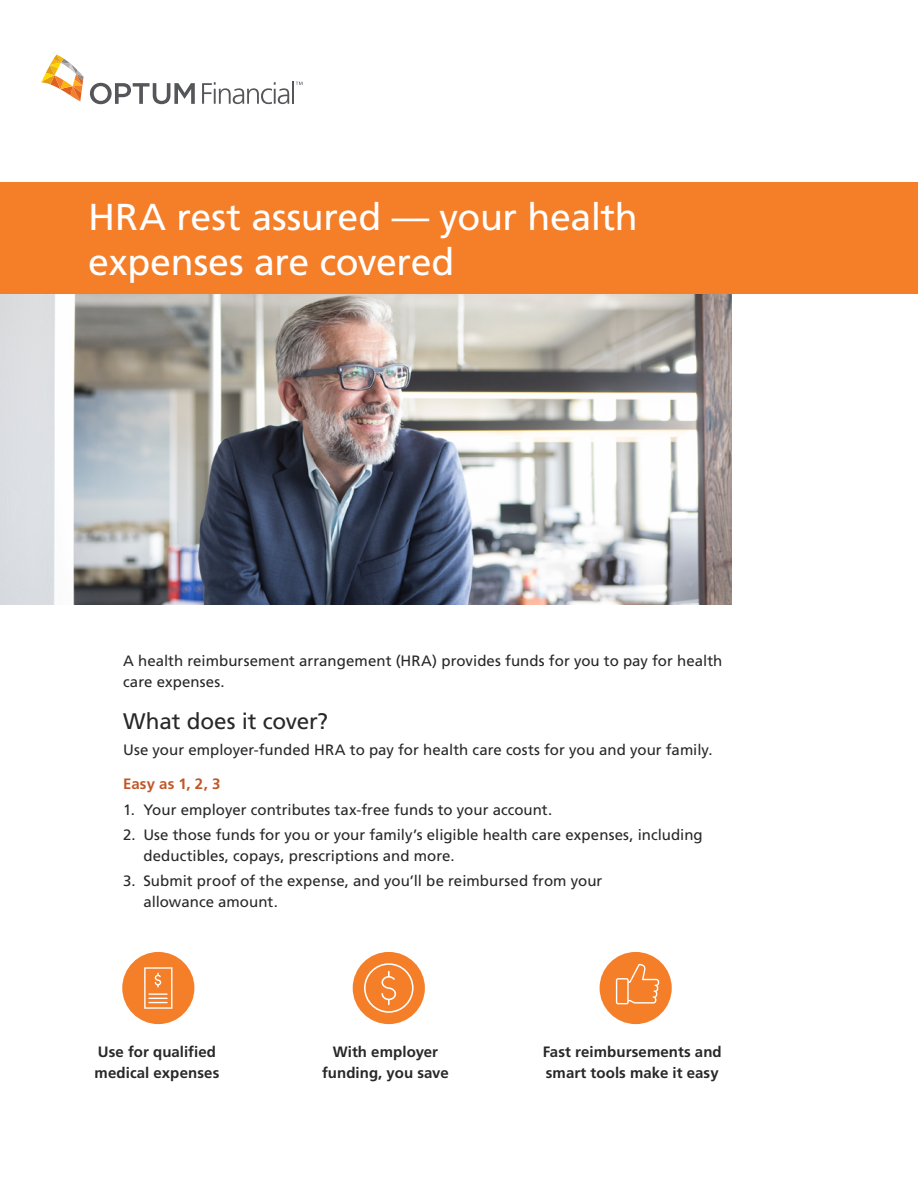
<style>
.page{position:relative;width:918px;height:1188px;background:#fff}
.page>*{position:absolute;margin:0;border:0;box-sizing:border-box;transform-origin:0 0}
.t1{font:37.5px/45px "Frutiger LT Pro";letter-spacing:-.01em;color:#fff}
.t2{font:22.5px "Frutiger LT Pro";letter-spacing:-.005em;color:#292829}
.t3{font:15px/21px "Frutiger LT Pro";letter-spacing:.005em;color:#292829}
.t4{font:700 15px/21px "Frutiger LT Pro";letter-spacing:.005em;color:#292829}
.t5{font:700 15px "Frutiger LT Pro";letter-spacing:.01em;color:#c15727}
</style>
<div class="page">
<img style="left:0;top:294px;width:731px;height:310px">
<svg style="left:202px;top:82px;width:87px;height:22px"></svg>
<hr style="left:292px;top:82px;width:2px;height:22px;background:#55565a">
<svg style="left:41px;top:55px;width:43px;height:47px"></svg>
<svg style="left:90px;top:83px;width:105px;height:21px"></svg>
<svg style="left:296px;top:82px;width:6px;height:3px"></svg>
<div style="left:600px;top:952px;width:72px;height:72px;background:#f57e29;border-radius:50%"></div>
<svg style="left:616px;top:964px;width:43px;height:40px"></svg>
<div style="left:353px;top:952px;width:72px;height:72px;background:#f57e29;border-radius:50%"></div>
<svg style="left:364px;top:963px;width:50px;height:50px"></svg>
<div style="left:122px;top:952px;width:72px;height:72px;background:#f57e29;border-radius:50%"></div>
<svg style="left:144px;top:967px;width:28px;height:42px"></svg>
<div style="left:0;top:183px;width:918px;height:111px;background:#f57e29"></div>
<h1 class="t1" style="left:88px;top:194px;width:551px">HRA rest assured — your health expenses are covered</h1>
<p class="t3" style="left:123px;top:650px;width:601px">A health reimbursement arrangement (HRA) provides funds for you to pay for health care expenses.</p>
<h2 class="t2" style="left:123px;top:708px;width:206px">What does it cover?</h2>
<p class="t3" style="left:123px;top:739px;width:591px">Use your employer-funded HRA to pay for health care costs for you and your family.</p>
<p class="t5" style="left:123px;top:775px;width:99px">Easy as 1, 2, 3</p>
<p class="t3" style="left:123px;top:799px;width:431px">1. Your employer contributes tax-free funds to your account.</p>
<p class="t3" style="left:143px;top:824px;width:561px;text-indent:-20px">2. Use those funds for you or your family’s eligible health care expenses, including deductibles, copays, prescriptions and more.</p>
<p class="t3" style="left:143px;top:871px;width:461px;text-indent:-20px">3. Submit proof of the expense, and you’ll be reimbursed from your allowance amount.</p>
<p class="t4" style="left:95px;top:1041px;width:126px">Use for qualified medical expenses</p>
<p class="t4" style="left:322px;top:1041px;width:128px;text-align:center">With employer funding, you save</p>
<p class="t4" style="left:543px;top:1041px;width:181px">Fast reimbursements and smart tools make it easy</p>
</div>
